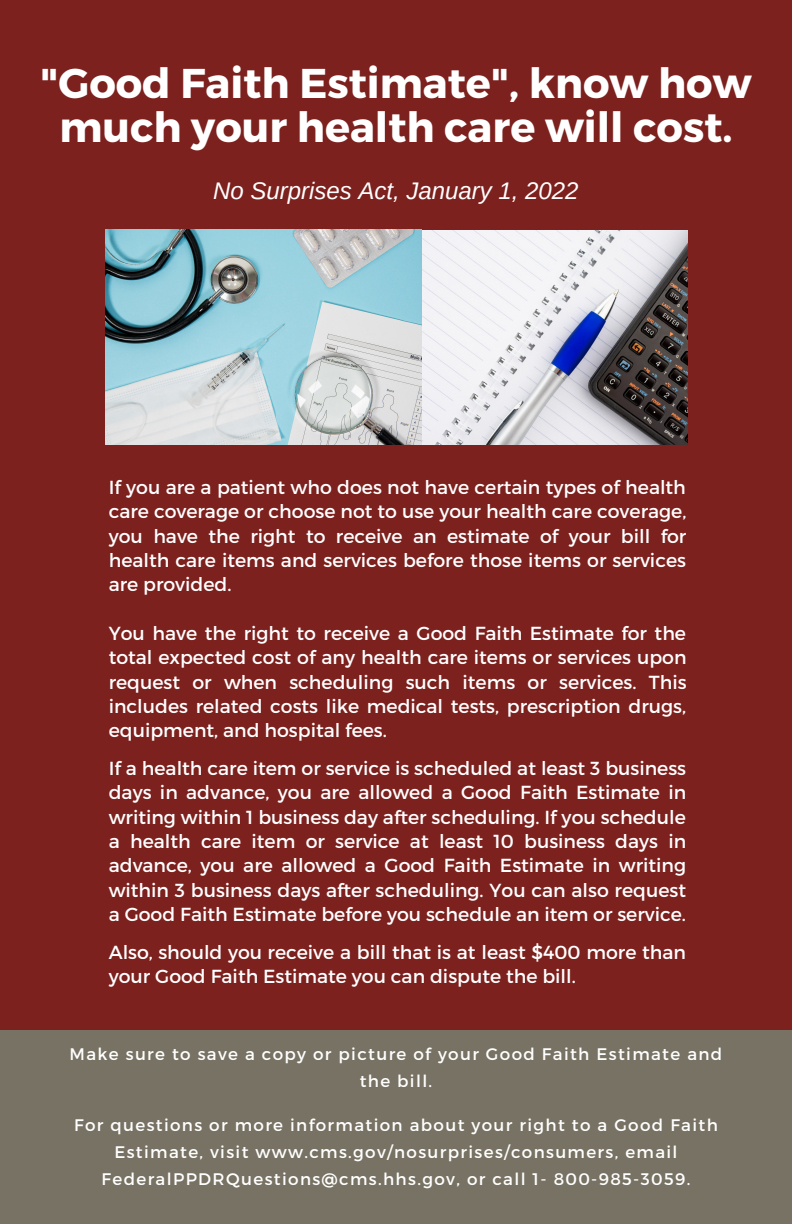
<style>
.page{position:relative;width:792px;height:1224px;background:#7c211e}
.page>*{position:absolute;margin:0;border:0;box-sizing:border-box;transform-origin:0 0}
.t1{font:700 41.6px/43.6px "Montserrat";color:#fff;text-align:center}
.t2{font:italic 24px "Arimo";color:#fff}
.t3{font:18.8px/24.4px "Montserrat";color:#fff;text-align:justify}
.t4{font:16.8px/26.8px "Montserrat";letter-spacing:.08em;color:#fff;text-align:center}
</style>
<div class="page">
<div style="left:0;top:1031px;width:792px;height:193px;background:#777263"></div>
<img style="left:365px;top:230px;width:322px;height:215px">
<img style="left:105px;top:230px;width:317px;height:214px">
<p class="t1" style="left:40px;top:59px;width:713px">"Good Faith Estimate", know how much your health care will cost.</p>
<p class="t2" style="left:213px;top:178px;width:367px">No Surprises Act, January 1, 2022</p>
<p class="t3" style="left:109px;top:474px;width:579px">If you are a patient who does not have certain types of health care coverage or choose not to use your health care coverage, you have the right to receive an estimate of your bill for health care items and services before those items or services are provided.</p>
<p class="t3" style="left:109px;top:620px;width:579px">You have the right to receive a Good Faith Estimate for the total expected cost of any health care items or services upon request or when scheduling such items or services. This includes related costs like medical tests, prescription drugs, equipment, and hospital fees.</p>
<p class="t3" style="left:109px;top:755px;width:579px">If a health care item or service is scheduled at least 3 business days in advance, you are allowed a Good Faith Estimate in writing within 1 business day after scheduling. If you schedule a health care item or service at least 10 business days in advance, you are allowed a Good Faith Estimate in writing within 3 business days after scheduling. You can also request a Good Faith Estimate before you schedule an item or service.</p>
<p class="t3" style="left:109px;top:939px;width:579px">Also, should you receive a bill that is at least $400 more than your Good Faith Estimate you can dispute the bill.</p>
<p class="t4" style="left:70px;top:1040px;width:654px">Make sure to save a copy or picture of your Good Faith Estimate and the bill.</p>
<p class="t4" style="left:74px;top:1111px;width:645px">For questions or more information about your right to a Good Faith<br>Estimate, visit www.cms.gov/nosurprises/consumers, email<br>FederalPPDRQuestions@cms.hhs.gov, or call 1- 800-985-3059.</p>
</div>
